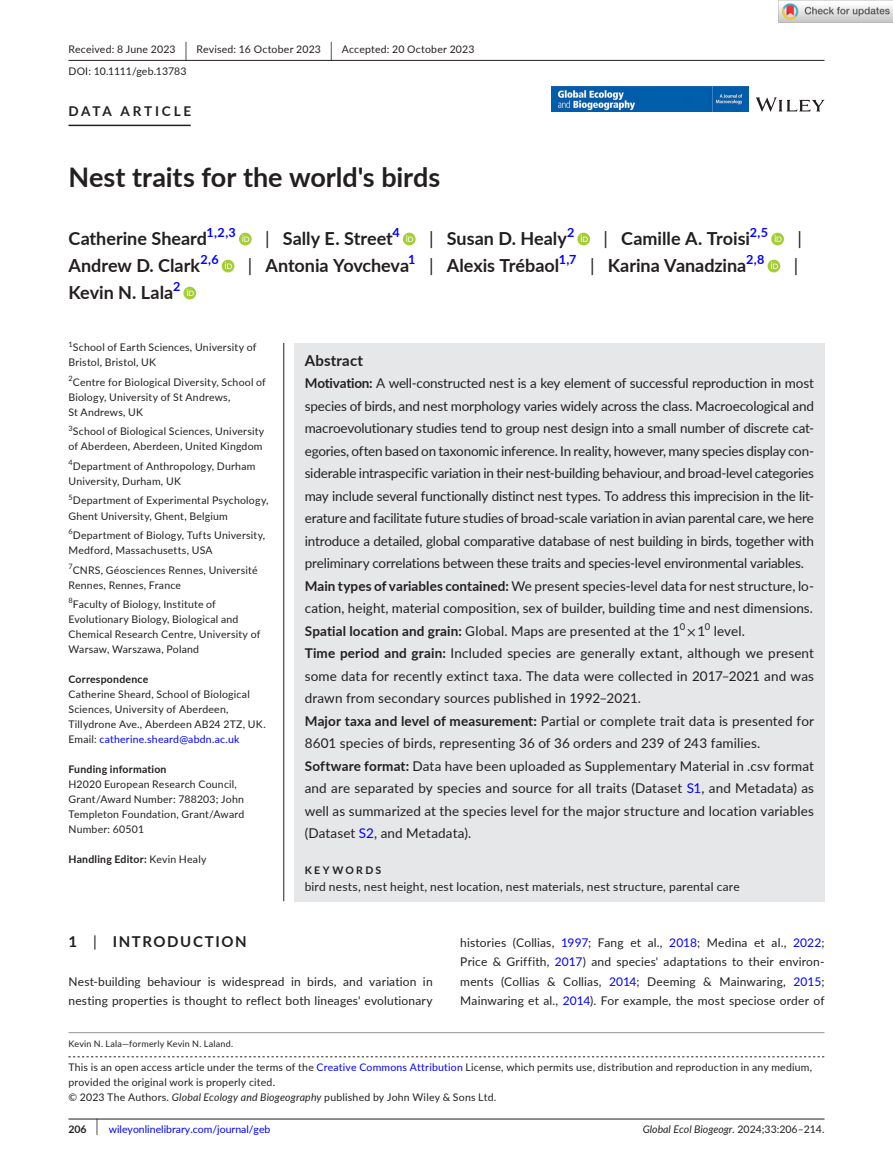
<style>
.page{position:relative;width:893px;height:1174px;background:#fff}
.page>*{position:absolute;margin:0;border:0;box-sizing:border-box;transform-origin:0 0}
.t1{font:700 27px "Lato";color:#231f20}
.t2{font:700 18px "Lato";color:#231f20}
.t3{font:18px "Lato";color:#231f20}
.t4{font:700 15px "Lato";letter-spacing:.1em;color:#231f20}
.t5{font:700 15px "Lato";letter-spacing:.015em;color:#231f20}
.t6{font:13.5px/22.5px "Lato";letter-spacing:-.005em;color:#231f20}
.t7{font:700 13.5px "Lato";letter-spacing:.205em;color:#231f20}
.t8{font:13.5px "STIX";color:#231f20}
.t9{font:700 12.6px "Lato";color:#00f}
.t10{font:12px/19.5px "Lato";letter-spacing:.015em;color:#231f20}
.t11{font:10.5px/15px "Lato";letter-spacing:.02em;color:#231f20}
.t12{font:700 10.5px "Lato";letter-spacing:.02em;color:#231f20}
.t13{font:10.5px "Lato";color:#00f}
.t14{font:italic 10.5px "Lato";color:#231f20}
.t15{font:700 10.5px "Lato";letter-spacing:.22em;color:#231f20}
.t16{font:9.45px "Lato";color:#231f20}
.t17{font:9px "Lato";letter-spacing:.025em;color:#231f20}
.t18{font:7.35px "Lato";color:#231f20}
.s1{font-size:19.65px}
.s2{font-weight:400}
.s3{color:#00f}
.s4{font-weight:700}
.s5{font-family:"Lato"}
.s6{font-style:italic}
.s7{font-weight:700;color:#231f20}
.s8{font-size:17.4px;color:#231f20}
.s9{font-style:normal}
</style>
<div class="page">
<hr style="left:68px;top:1118px;width:756px;height:1px;background:#231f20">
<svg style="left:756px;top:97px;width:68px;height:15px"></svg>
<img style="left:551px;top:86px;width:197px;height:26px">
<hr style="left:68px;top:60px;width:756px;height:1px;background:#231f20">
<hr style="left:68px;top:125px;width:123px;height:1px;background:#231f20">
<svg style="left:239px;top:233px;width:13px;height:12px"></svg>
<svg style="left:242px;top:235px;width:7px;height:7px"></svg>
<div style="left:403px;top:233px;width:13px;height:12px;background:#a5cd39;border-radius:50%"></div>
<svg style="left:406px;top:235px;width:7px;height:7px"></svg>
<svg style="left:577px;top:233px;width:13px;height:12px"></svg>
<svg style="left:581px;top:235px;width:7px;height:7px"></svg>
<svg style="left:771px;top:233px;width:13px;height:12px"></svg>
<svg style="left:775px;top:235px;width:7px;height:7px"></svg>
<div style="left:222px;top:260px;width:12px;height:12px;background:#a5cd39;border-radius:50%"></div>
<svg style="left:225px;top:262px;width:7px;height:7px"></svg>
<div style="left:768px;top:260px;width:12px;height:12px;background:#a5cd39;border-radius:50%"></div>
<svg style="left:771px;top:262px;width:7px;height:7px"></svg>
<div style="left:183px;top:287px;width:13px;height:12px;background:#a5cd39;border-radius:50%"></div>
<svg style="left:187px;top:289px;width:7px;height:7px"></svg>
<div style="left:294px;top:343px;width:530px;height:558px;background:#e6e7e9"></div>
<hr style="left:283px;top:343px;width:1px;height:558px;background:#231f20">
<svg style="left:68px;top:1056px;width:756px;height:1px"></svg>
<hr style="left:68px;top:1032px;width:756px;height:1px;background:#939598">
<img style="left:779px;top:0;width:114px;height:23px">
<p class="t11" style="left:68px;top:38px;width:407px;line-height:21.8px">Received: 8 June 2023 <span class="s1">|</span> Revised: 16 October 2023 <span class="s1">|</span> Accepted: 20 October 2023<br>DOI: 10.1111/geb.13783</p>
<p class="t7" style="left:68px;top:101px;width:124px">DATA ARTICLE</p>
<h1 class="t1" style="left:68px;top:157px;width:373px">Nest traits for the world's birds</h1>
<h2 class="t2" style="left:68px;top:226px;width:140px">Catherine Sheard</h2>
<p class="t9" style="left:207px;top:223px;width:31px">1,2,3</p>
<h2 class="t2" style="left:265px;top:226px;width:129px"><span class="s2">|</span> Sally E. Street</h2>
<p class="t9" style="left:393px;top:223px;width:9px">4</p>
<h2 class="t2" style="left:429px;top:226px;width:139px"><span class="s2">|</span> Susan D. Healy</h2>
<p class="t9" style="left:567px;top:223px;width:9px">2</p>
<h2 class="t2" style="left:604px;top:226px;width:148px"><span class="s2">|</span> Camille A. Troisi</h2>
<p class="t9" style="left:750px;top:223px;width:20px">2,5</p>
<h2 class="t3" style="left:797px;top:226px;width:6px">|</h2>
<h2 class="t2" style="left:68px;top:253px;width:133px">Andrew D. Clark</h2>
<p class="t9" style="left:200px;top:250px;width:20px">2,6</p>
<h2 class="t2" style="left:248px;top:253px;width:163px"><span class="s2">|</span> Antonia Yovcheva</h2>
<p class="t9" style="left:408px;top:250px;width:9px">1</p>
<h2 class="t2" style="left:429px;top:253px;width:132px"><span class="s2">|</span> Alexis Trébaol</h2>
<p class="t9" style="left:559px;top:250px;width:19px">1,7</p>
<h2 class="t2" style="left:590px;top:253px;width:158px"><span class="s2">|</span> Karina Vanadzina</h2>
<p class="t9" style="left:746px;top:250px;width:20px">2,8</p>
<h2 class="t3" style="left:794px;top:253px;width:6px">|</h2>
<h2 class="t2" style="left:68px;top:280px;width:106px">Kevin N. Lala</h2>
<p class="t9" style="left:173px;top:277px;width:9px">2</p>
<p class="t18" style="left:68px;top:339px;width:6px">1</p>
<p class="t11" style="left:68px;top:340px;width:190px;text-indent:4px">School of Earth Sciences, University of<br>Bristol, Bristol, UK</p>
<p class="t18" style="left:68px;top:373px;width:6px">2</p>
<p class="t11" style="left:68px;top:374px;width:199px;text-indent:4px">Centre for Biological Diversity, School of<br>Biology, University of St Andrews,<br>St Andrews, UK</p>
<p class="t11" style="left:68px;top:424px;width:197px"><sup>3</sup>School of Biological Sciences, University of Aberdeen, Aberdeen, United Kingdom</p>
<p class="t11" style="left:68px;top:458px;width:188px"><sup>4</sup>Department of Anthropology, Durham<br>University, Durham, UK</p>
<p class="t11" style="left:68px;top:493px;width:201px"><sup>5</sup>Department of Experimental Psychology,<br>Ghent University, Ghent, Belgium</p>
<p class="t11" style="left:68px;top:527px;width:198px"><sup>6</sup>Department of Biology, Tufts University,<br>Medford, Massachusetts, USA</p>
<p class="t11" style="left:68px;top:562px;width:191px"><sup>7</sup>CNRS, Géosciences Rennes, Université<br>Rennes, Rennes, France</p>
<p class="t11" style="left:68px;top:596px;width:193px"><sup>8</sup>Faculty of Biology, Institute of Evolutionary Biology, Biological and Chemical Research Centre, University of Warsaw, Warszawa, Poland</p>
<p class="t12" style="left:68px;top:671px;width:81px">Correspondence</p>
<p class="t11" style="left:68px;top:686px;width:199px">Catherine Sheard, School of Biological Sciences, University of Aberdeen, Tillydrone Ave., Aberdeen AB24 2TZ, UK.<br>Email: <span class="s3">catherine.sheard@abdn.ac.uk</span></p>
<p class="t12" style="left:68px;top:761px;width:100px">Funding information</p>
<p class="t11" style="left:68px;top:776px;width:177px">H2020 European Research Council,<br>Grant/Award Number: 788203; John<br>Templeton Foundation, Grant/Award<br>Number: 60501</p>
<p class="t12" style="left:68px;top:851px;width:140px">Handling Editor: <span class="s2">Kevin Healy</span></p>
<p class="t5" style="left:305px;top:349px;width:60px">Abstract</p>
<p class="t6" style="left:305px;top:371px;width:511px"><span class="s4">Motivation:</span> A well-constructed nest is a key element of successful reproduction in most species of birds, and nest morphology varies widely across the class. Macroecological and macroevolutionary studies tend to group nest design into a small number of discrete cat&shy;egories, often based on taxonomic inference. In reality, however, many species display con&shy;siderable intraspecific variation in their nest-building behaviour, and broad-level categories may include several functionally distinct nest types. To address this imprecision in the lit&shy;erature and facilitate future studies of broad-scale variation in avian parental care, we here introduce a detailed, global comparative database of nest building in birds, together with preliminary correlations between these traits and species-level environmental variables.<br><span class="s4">Main types of variables contained:</span> We present species-level data for nest structure, lo&shy;cation, height, material composition, sex of builder, building time and nest dimensions.<br><span class="s4">Spatial location and grain:</span> Global. Maps are presented at the 1</p>
<p class="t16" style="left:680px;top:619px;width:7px">0</p>
<p class="t8" style="left:687px;top:622px;width:20px">× <span class="s5">1</span></p>
<p class="t16" style="left:705px;top:619px;width:7px">0</p>
<p class="t6" style="left:305px;top:619px;width:511px;text-indent:409px">level.<br><span class="s4">Time period and grain:</span> Included species are generally extant, although we present some data for recently extinct taxa. The data were collected in 2017–2021 and was drawn from secondary sources published in 1992–2021.<br><span class="s4">Major taxa and level of measurement:</span> Partial or complete trait data is presented for 8601 species of birds, representing 36 of 36 orders and 239 of 243 families.<br><span class="s4">Software format:</span> Data have been uploaded as Supplementary Material in .csv format and are separated by species and source for all traits (Dataset <span class="s3">S1</span>, and Metadata) as well as summarized at the species level for the major structure and location variables (Dataset <span class="s3">S2</span>, and Metadata).</p>
<p class="t15" style="left:305px;top:862px;width:78px">KEYWORDS</p>
<p class="t10" style="left:305px;top:876px;width:436px">bird nests, nest height, nest location, nest materials, nest structure, parental care</p>
<p class="t4" style="left:68px;top:930px;width:180px">1 <span class="s2">|</span> INTRODUCTION</p>
<p class="t10" style="left:68px;top:971px;width:366px">Nest-building behaviour is widespread in birds, and variation in nesting properties is thought to reflect both lineages' evolutionary</p>
<p class="t17" style="left:68px;top:1036px;width:166px">Kevin N. Lala—formerly Kevin N. Laland.</p>
<p class="t10" style="left:460px;top:932px;width:366px;text-align:justify">histories (Collias, <span class="s3">1997</span>; Fang et al., <span class="s3">2018</span>; Medina et al., <span class="s3">2022</span>; Price &amp; Griffith, <span class="s3">2017</span>) and species' adaptations to their environ&shy;ments (Collias &amp; Collias, <span class="s3">2014</span>; Deeming &amp; Mainwaring, <span class="s3">2015</span>; Mainwaring et al., <span class="s3">2014</span>). For example, the most speciose order of</p>
<p class="t11" style="left:68px;top:1059px;width:745px">This is an open access article under the terms of the <span class="s3">Creative Commons Attribution</span> License, which permits use, distribution and reproduction in any medium, provided the original work is properly cited.<br>© 2023 The Authors. <span class="s6">Global Ecology and Biogeography</span> published by John Wiley &amp; Sons Ltd.</p>
<p class="t13" style="left:68px;top:1121px;width:204px"><span class="s7">206</span> <span class="s8">|</span> wileyonlinelibrary.com/journal/geb</p>
<p class="t14" style="left:643px;top:1121px;width:183px">Global Ecol Biogeogr. <span class="s9">2024;33:206–214.</span></p>
</div>
